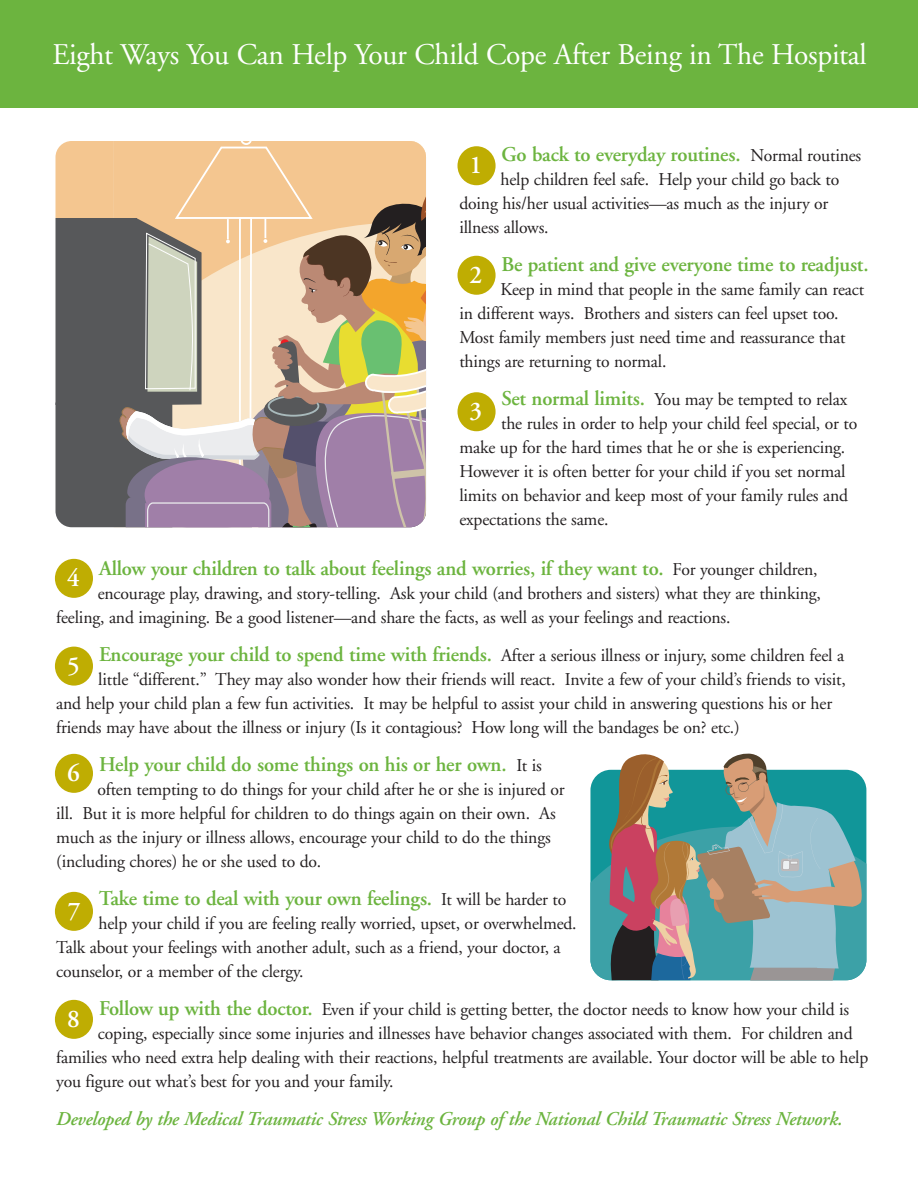
<style>
.page{position:relative;width:918px;height:1188px;background:#fff}
.page>*{position:absolute;margin:0;border:0;box-sizing:border-box;transform-origin:0 0}
.t1{font:30px "Adobe Garamond";letter-spacing:-.01em;color:#fff}
.t2{font:600 25.5px "Adobe Garamond";color:#fff}
.t3{font:600 21px "Adobe Garamond";letter-spacing:-.01em;color:#6cb43f}
.t4{font:italic 600 19.5px "Adobe Garamond";letter-spacing:-.01em;color:#6cb43f}
.t5{font:18px/24px "Adobe Garamond";letter-spacing:-.01em;color:#231f20}
.s1{font-weight:400;font-size:18px;color:#231f20}
.s2{font-weight:600;font-size:21px;color:#6cb43f}
</style>
<div class="page">
<div style="left:1px;top:0;width:917px;height:108px;background:#6cb43f"></div>
<div style="left:458px;top:146px;width:38px;height:39px;background:#bfad02;border-radius:50%"></div>
<div style="left:458px;top:256px;width:38px;height:39px;background:#bfad02;border-radius:50%"></div>
<div style="left:458px;top:392px;width:38px;height:39px;background:#bfad02;border-radius:50%"></div>
<div style="left:55px;top:647px;width:38px;height:39px;background:#bfad02;border-radius:50%"></div>
<div style="left:55px;top:559px;width:38px;height:39px;background:#bfad02;border-radius:50%"></div>
<div style="left:55px;top:754px;width:38px;height:39px;background:#bfad02;border-radius:50%"></div>
<div style="left:55px;top:892px;width:38px;height:39px;background:#bfad02;border-radius:50%"></div>
<div style="left:55px;top:1000px;width:38px;height:39px;background:#bfad02;border-radius:50%"></div>
<div style="left:56px;top:141px;width:370px;height:77px;background:#f4c690"></div>
<div style="left:56px;top:402px;width:116px;height:125px;background:#57585a"></div>
<div style="left:56px;top:218px;width:81px;height:187px;background:#57585a"></div>
<svg style="left:119px;top:141px;width:307px;height:386px"></svg>
<svg style="left:590px;top:754px;width:276px;height:227px;background:#7d9a98"></svg>
<h1 class="t1" style="left:53px;top:43px;width:816px">Eight Ways You Can Help Your Child Cope After Being in The Hospital</h1>
<p class="t3" style="left:502px;top:146px;width:361px">Go back to everyday routines. <span class="s1">Normal routines</span></p>
<p class="t5" style="left:459px;top:169px;width:382px;text-indent:41px">help children feel safe. Help your child go back to doing his/her usual activities—as much as the injury or illness allows.</p>
<p class="t3" style="left:502px;top:256px;width:369px">Be patient and give everyone time to readjust.</p>
<p class="t5" style="left:459px;top:279px;width:406px;text-indent:41px">Keep in mind that people in the same family can react in different ways. Brothers and sisters can feel upset too.<br>Most family members just need time and reassurance that things are returning to normal.</p>
<p class="t5" style="left:502px;top:389px;width:347px"><span class="s2">Set normal limits.</span> You may be tempted to relax</p>
<p class="t5" style="left:501px;top:413px;width:358px">the rules in order to help your child feel special, or to</p>
<p class="t5" style="left:459px;top:437px;width:387px">make up for the hard times that he or she is experiencing.</p>
<p class="t5" style="left:459px;top:461px;width:387px">However it is often better for your child if you set normal</p>
<p class="t5" style="left:459px;top:485px;width:390px">limits on behavior and keep most of your family rules and</p>
<p class="t5" style="left:459px;top:509px;width:151px">expectations the same.</p>
<h2 class="t2" style="left:470px;top:155px;width:14px">1</h2>
<h2 class="t2" style="left:470px;top:265px;width:14px">2</h2>
<h2 class="t2" style="left:470px;top:401px;width:14px">3</h2>
<p class="t3" style="left:99px;top:560px;width:720px">Allow your children to talk about feelings and worries, if they want to. <span class="s1">For younger children,</span></p>
<p class="t5" style="left:56px;top:583px;width:766px;text-indent:41px">encourage play, drawing, and story-telling. Ask your child (and brothers and sisters) what they are thinking, feeling, and imagining. Be a good listener—and share the facts, as well as your feelings and reactions.</p>
<p class="t5" style="left:99px;top:645px;width:747px"><span class="s2">Encourage your child to spend time with friends.</span> After a serious illness or injury, some children feel a</p>
<p class="t5" style="left:98px;top:669px;width:749px">little “different.” They may also wonder how their friends will react. Invite a few of your child’s friends to visit,</p>
<p class="t5" style="left:56px;top:693px;width:777px">and help your child plan a few fun activities. It may be helpful to assist your child in answering questions his or her</p>
<p class="t5" style="left:56px;top:717px;width:685px">friends may have about the illness or injury (Is it contagious? How long will the bandages be on? etc.)</p>
<p class="t3" style="left:99px;top:756px;width:444px">Help your child do some things on his or her own. <span class="s1">It is</span></p>
<p class="t5" style="left:56px;top:779px;width:510px;text-indent:41px">often tempting to do things for your child after he or she is injured or ill. But it is more helpful for children to do things again on their own. As much as the injury or illness allows, encourage your child to do the things (including chores) he or she used to do.</p>
<p class="t3" style="left:99px;top:890px;width:469px">Take time to deal with your own feelings. <span class="s1">It will be harder to</span></p>
<p class="t5" style="left:56px;top:913px;width:522px;text-indent:42px">help your child if you are feeling really worried, upset, or overwhelmed.<br>Talk about your feelings with another adult, such as a friend, your doctor, a counselor, or a member of the clergy.</p>
<p class="t5" style="left:99px;top:999px;width:752px"><span class="s2">Follow up with the doctor.</span> Even if your child is getting better, the doctor needs to know how your child is</p>
<p class="t5" style="left:98px;top:1023px;width:756px">coping, especially since some injuries and illnesses have behavior changes associated with them. For children and</p>
<p class="t5" style="left:56px;top:1047px;width:814px">families who need extra help dealing with their reactions, helpful treatments are available. Your doctor will be able to help</p>
<p class="t5" style="left:56px;top:1071px;width:339px">you figure out what’s best for you and your family.</p>
<p class="t4" style="left:56px;top:1111px;width:788px">Developed by the Medical Traumatic Stress Working Group of the National Child Traumatic Stress Network.</p>
<h2 class="t2" style="left:67px;top:568px;width:14px">4</h2>
<h2 class="t2" style="left:67px;top:655px;width:14px">5</h2>
<h2 class="t2" style="left:67px;top:763px;width:14px">6</h2>
<h2 class="t2" style="left:68px;top:901px;width:14px">7</h2>
<h2 class="t2" style="left:67px;top:1009px;width:14px">8</h2>
</div>
